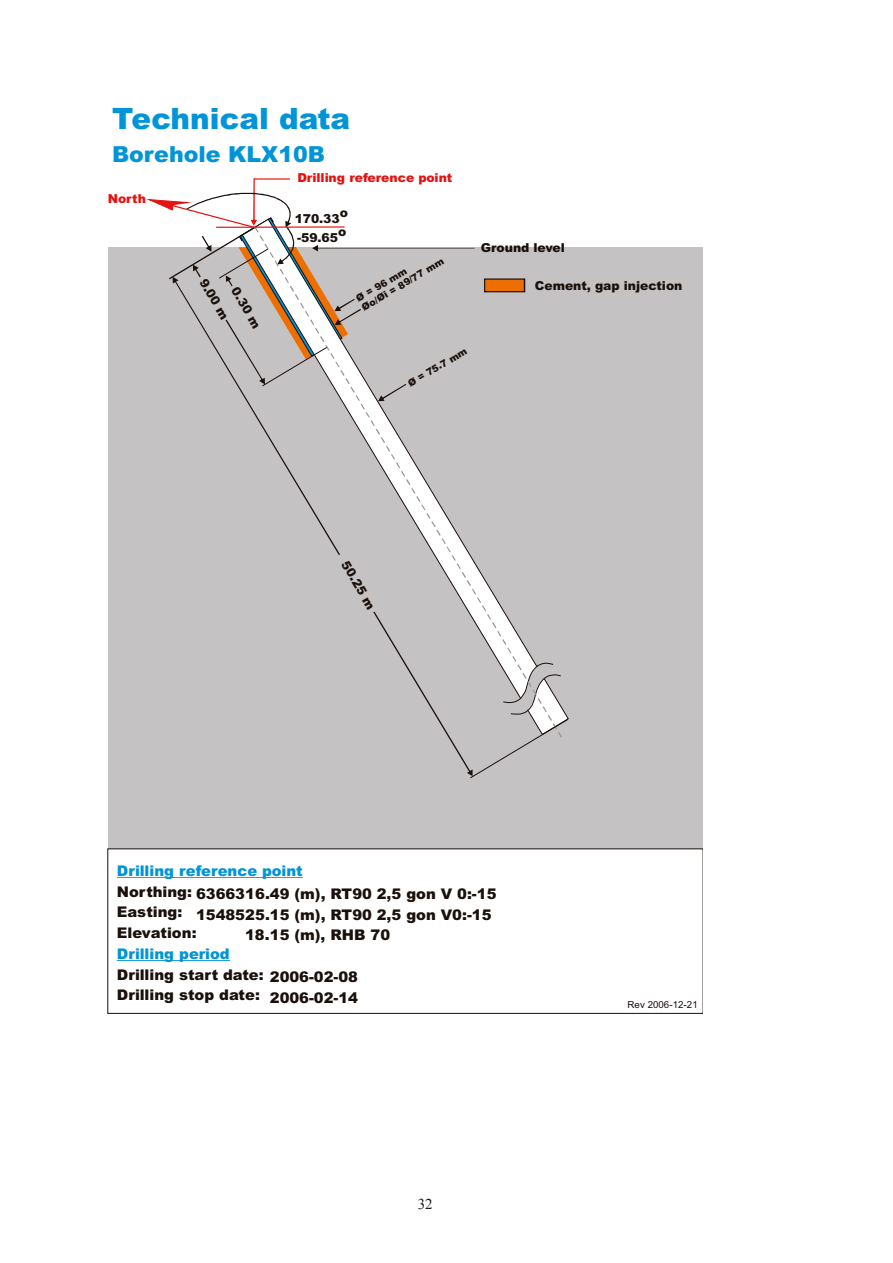
<style>
.page{position:relative;width:893px;height:1263px;background:#fff}
.page>*{position:absolute;margin:0;border:0;box-sizing:border-box;transform-origin:0 0}
.t1{font:900 29.4px "Arial";letter-spacing:.005em;color:#0094d8}
.t2{font:900 22.05px "Arial";color:#0094d8}
.t3{font:15px "Times New Roman";color:#1c1b1a}
.t4{font:900 14.7px/20.9px "Arial";letter-spacing:-.005em;color:#1a100c}
.t5{font:900 14.7px "Arial";letter-spacing:.005em;color:#0094d8}
.t6{font:900 12.3px "Arial";color:#1a100c}
.t7{font:900 12.3px "Arial";color:#e41311}
.t8{font:900 9.75px "Arial";color:#1a100c}
.t9{font:9.75px "Arial";letter-spacing:.005em;color:#1a100c}
</style>
<div class="page">
<div style="left:108px;top:247px;width:595px;height:612px;background:#c4c2c2"></div>
<div style="left:108px;top:849px;width:595px;height:164px;background:#fff"></div>
<hr style="left:117px;top:960px;width:113px;height:1px;background:#0094d8">
<hr style="left:117px;top:877px;width:186px;height:1px;background:#0094d8">
<svg style="left:254px;top:278px;width:272px;height:334px"></svg>
<svg style="left:373px;top:612px;width:195px;height:166px"></svg>
<svg style="left:149px;top:178px;width:326px;height:223px"></svg>
<h1 class="t1" style="left:112px;top:97px;width:239px">Technical data</h1>
<h2 class="t2" style="left:112px;top:138px;width:214px">Borehole KLX10B</h2>
<p class="t7" style="left:108px;top:190px;width:40px">North</p>
<p class="t6" style="left:211px;top:275px;width:47px;rotate:60deg">9.00 m</p>
<p class="t6" style="left:242px;top:283px;width:47px;rotate:59deg">0.30 m</p>
<p class="t7" style="left:297px;top:169px;width:157px">Drilling reference point</p>
<p class="t6" style="left:340px;top:204px;width:10px">o</p>
<p class="t6" style="left:295px;top:210px;width:47px">170.33</p>
<p class="t6" style="left:338px;top:222px;width:10px">o</p>
<p class="t6" style="left:297px;top:229px;width:42px">-59.65</p>
<p class="t8" style="left:359px;top:301px;width:95px;rotate:-30deg">Øo/Øi = 89/77 mm</p>
<p class="t8" style="left:353px;top:292px;width:59px;rotate:-30deg">Ø = 96 mm</p>
<p class="t6" style="left:481px;top:239px;width:86px">Ground level</p>
<p class="t6" style="left:535px;top:276px;width:149px">Cement, gap injection</p>
<p class="t8" style="left:405px;top:377px;width:68px;rotate:-30deg">Ø = 75.7 mm</p>
<p class="t6" style="left:353px;top:557px;width:55px;rotate:60deg">50.25 m</p>
<p class="t5" style="left:117px;top:860px;width:187px">Drilling reference point</p>
<p class="t4" style="left:117px;top:880px;width:81px">Northing:<br>Easting:<br>Elevation:</p>
<p class="t4" style="left:117px;top:963px;width:148px">Drilling start date:<br>Drilling stop date:</p>
<p class="t4" style="left:196px;top:882px;width:302px">6366316.49 (m), RT90 2,5 gon V 0:-15</p>
<p class="t4" style="left:196px;top:903px;width:297px">1548525.15 (m), RT90 2,5 gon V0:-15</p>
<p class="t4" style="left:245px;top:924px;width:146px">18.15 (m), RHB 70</p>
<p class="t4" style="left:270px;top:965px;width:90px">2006-02-08<br>2006-02-14</p>
<p class="t5" style="left:117px;top:943px;width:114px">Drilling period</p>
<p class="t3" style="left:418px;top:1194px;width:17px">32</p>
<p class="t9" style="left:627px;top:998px;width:72px">Rev 2006-12-21</p>
</div>
